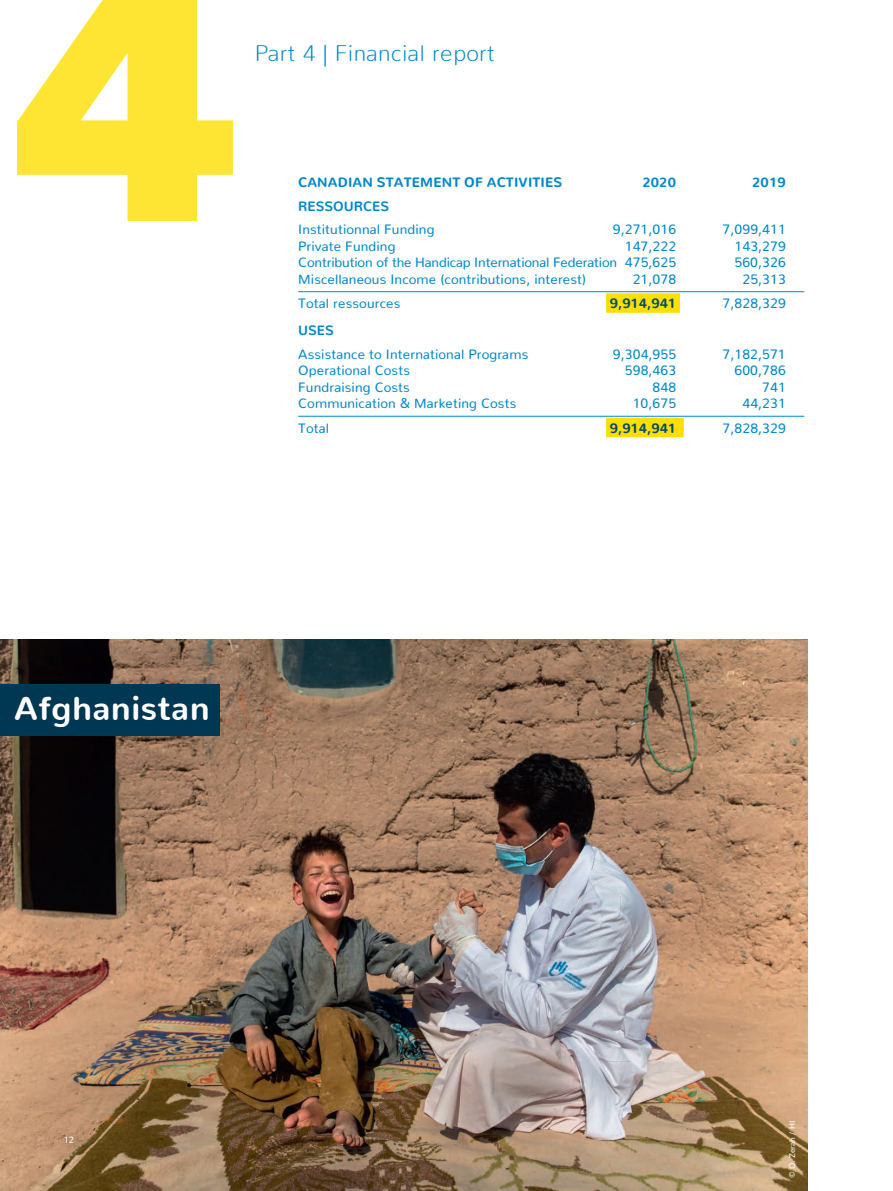
<style>
.page{position:relative;width:893px;height:1191px;background:#fff}
.page>*{position:absolute;margin:0;border:0;box-sizing:border-box;transform-origin:0 0}
.t1{font:800 33px "Nunito";letter-spacing:.025em;color:#fff}
.t2{font:200 22.5px "Nunito";letter-spacing:.02em;color:#0088ce}
.t3{font:13.5px "Nunito";letter-spacing:.01em;color:#0088ce}
.t4{font:13.5px "Nunito";letter-spacing:-.01em;color:#0088ce}
.t5{font:800 13.5px "Nunito";letter-spacing:.01em;color:#0088ce}
.t6{font:800 13.5px "Nunito";color:#004b6c}
.t7{font:700 13.5px "Nunito";color:#0088ce}
.t8{font:9px "Nunito";color:#fff}
.t9{font:8.25px "Nunito";color:#fff}
</style>
<div class="page">
<img style="left:0;top:639px;width:808px;height:552px">
<div style="left:0;top:684px;width:219px;height:51px;background:#003753"></div>
<svg style="left:17px;top:0;width:216px;height:221px;fill:#ffe533"></svg>
<hr style="left:298px;top:291px;width:506px;height:1px;background:#0088ce">
<div style="left:606px;top:293px;width:74px;height:20px;background:#ffdf01"></div>
<hr style="left:298px;top:416px;width:506px;height:1px;background:#0088ce">
<div style="left:606px;top:418px;width:78px;height:19px;background:#ffdf01"></div>
<h2 class="t2" style="left:255px;top:34px;width:241px">Part 4 | Financial report</h2>
<p class="t5" style="left:298px;top:170px;width:265px">CANADIAN STATEMENT OF ACTIVITIES</p>
<p class="t5" style="left:642px;top:170px;width:35px">2020</p>
<p class="t5" style="left:752px;top:170px;width:35px">2019</p>
<p class="t7" style="left:298px;top:194px;width:92px">RESSOURCES</p>
<p class="t3" style="left:298px;top:218px;width:138px">Institutionnal Funding</p>
<p class="t3" style="left:613px;top:218px;width:65px">9,271,016</p>
<p class="t3" style="left:723px;top:218px;width:65px">7,099,411</p>
<p class="t3" style="left:298px;top:234px;width:99px">Private Funding</p>
<p class="t3" style="left:625px;top:234px;width:53px">147,222</p>
<p class="t3" style="left:735px;top:234px;width:53px">143,279</p>
<p class="t4" style="left:298px;top:251px;width:379px">Contribution of the Handicap International Federation 475,625</p>
<p class="t3" style="left:734px;top:251px;width:53px">560,326</p>
<p class="t3" style="left:298px;top:267px;width:289px">Miscellaneous Income (contributions, interest)</p>
<p class="t3" style="left:633px;top:267px;width:45px">21,078</p>
<p class="t3" style="left:742px;top:267px;width:45px">25,313</p>
<p class="t3" style="left:298px;top:292px;width:104px">Total ressources</p>
<p class="t6" style="left:610px;top:291px;width:68px">9,914,941</p>
<p class="t3" style="left:723px;top:292px;width:65px">7,828,329</p>
<p class="t7" style="left:298px;top:318px;width:37px">USES</p>
<p class="t3" style="left:298px;top:342px;width:232px">Assistance to International Programs</p>
<p class="t3" style="left:613px;top:342px;width:65px">9,304,955</p>
<p class="t3" style="left:722px;top:342px;width:65px">7,182,571</p>
<p class="t3" style="left:298px;top:358px;width:113px">Operational Costs</p>
<p class="t3" style="left:625px;top:358px;width:53px">598,463</p>
<p class="t3" style="left:734px;top:358px;width:53px">600,786</p>
<p class="t3" style="left:298px;top:375px;width:113px">Fundraising Costs</p>
<p class="t3" style="left:653px;top:375px;width:25px">848</p>
<p class="t3" style="left:762px;top:375px;width:25px">741</p>
<p class="t3" style="left:298px;top:391px;width:220px">Communication &amp; Marketing Costs</p>
<p class="t3" style="left:633px;top:391px;width:45px">10,675</p>
<p class="t3" style="left:742px;top:391px;width:45px">44,231</p>
<p class="t3" style="left:298px;top:416px;width:32px">Total</p>
<p class="t6" style="left:610px;top:416px;width:68px">9,914,941</p>
<p class="t3" style="left:723px;top:416px;width:65px">7,828,329</p>
<h1 class="t1" style="left:14px;top:678px;width:197px">Afghanistan</h1>
<p class="t8" style="left:64px;top:1132px;width:12px">12</p>
<p class="t9" style="left:785px;top:1178px;width:59px;rotate:-90deg">© O. Zerah / HI</p>
</div>
